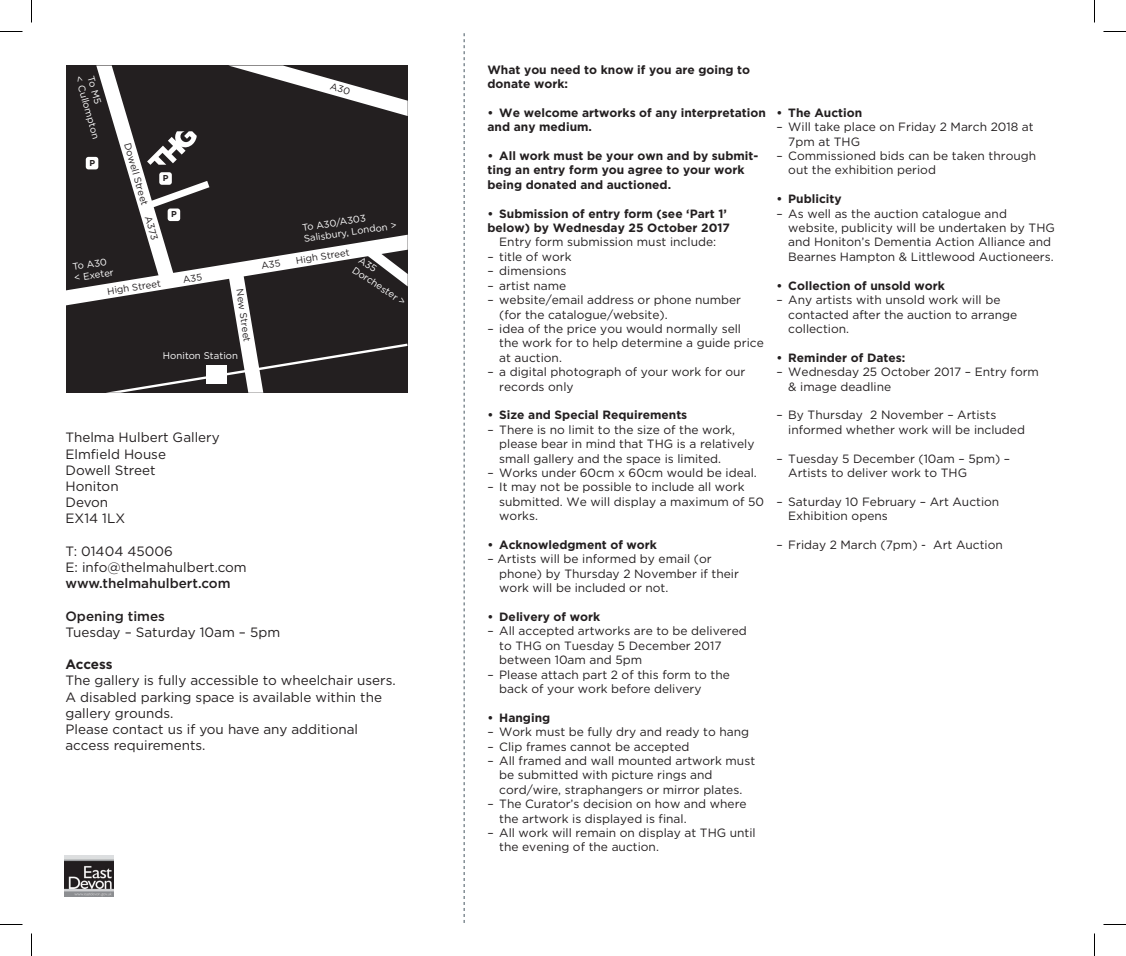
<style>
.page{position:relative;width:1126px;height:956px;background:#fff}
.page>*{position:absolute;margin:0;border:0;box-sizing:border-box;transform-origin:0 0}
.t1{font:13.5px/16.2px "Gotham";color:#231f20}
.t2{font:500 13.5px "Gotham";color:#231f20}
.t3{font:700 13.5px "Gotham";letter-spacing:-.015em;color:#231f20}
.t4{font:12px/14.4px "Gotham";color:#231f20}
.t5{font:700 12px/14.4px "Gotham";color:#231f20}
.t6{font:9.6px/11.6px "Gotham";color:#fff}
.t7{font:9.6px "Gotham";color:#231f20}
.t8{font:700 8.55px "Gotham";color:#231f20}
</style>
<div class="page">
<svg style="left:464px;top:33px;width:1px;height:890px"></svg>
<img style="left:64px;top:855px;width:49px;height:42px">
<svg style="left:0;top:31px;width:22px;height:1px"></svg>
<svg style="left:1103px;top:31px;width:23px;height:1px"></svg>
<svg style="left:0;top:924px;width:22px;height:1px"></svg>
<svg style="left:1103px;top:924px;width:23px;height:1px"></svg>
<svg style="left:31px;top:0;width:1px;height:23px"></svg>
<svg style="left:31px;top:933px;width:1px;height:23px"></svg>
<svg style="left:1094px;top:0;width:1px;height:23px"></svg>
<svg style="left:1094px;top:933px;width:1px;height:23px"></svg>
<svg style="left:66px;top:66px;width:342px;height:327px;background:#403c3d"></svg>
<p class="t6" style="left:96px;top:72px;width:66px;text-indent:3px;rotate:74deg">To M5<br>&lt; Cullompton</p>
<p class="t8" style="left:89px;top:158px;width:7px">P</p>
<p class="t7" style="left:133px;top:141px;width:102px;rotate:74deg">Dowell Street A373</p>
<p class="t8" style="left:163px;top:173px;width:7px">P</p>
<p class="t8" style="left:171px;top:209px;width:7px">P</p>
<p class="t6" style="left:72px;top:261px;width:36px;rotate:-8deg">To A30</p>
<p class="t6" style="left:74px;top:272px;width:41px;rotate:-8deg">&lt; Exeter</p>
<p class="t7" style="left:106px;top:285px;width:56px;rotate:-9deg">High Street</p>
<p class="t7" style="left:246px;top:288px;width:55px;rotate:82deg">New Street</p>
<p class="t6" style="left:163px;top:350px;width:77px;rotate:-1deg">Honiton Station</p>
<p class="t6" style="left:301px;top:221px;width:95px;rotate:-8deg">To A30/A303<br>Salisbury, London &gt;</p>
<p class="t7" style="left:295px;top:255px;width:56px;rotate:-9deg">High Street</p>
<p class="t6" style="left:363px;top:254px;width:63px;rotate:34deg">A35<br>Dorchester &gt;</p>
<p class="t1" style="left:66px;top:429px;width:156px">Thelma Hulbert Gallery<br>Elmfield House<br>Dowell Street<br>Honiton<br>Devon<br>EX14 1LX</p>
<p class="t1" style="left:66px;top:543px;width:183px">T: 01404 45006<br>E: info@thelmahulbert.com</p>
<p class="t2" style="left:66px;top:575px;width:167px">www.thelmahulbert.com</p>
<p class="t2" style="left:66px;top:607px;width:101px">Opening times</p>
<p class="t1" style="left:66px;top:624px;width:216px">Tuesday – Saturday 10am – 5pm</p>
<p class="t3" style="left:66px;top:657px;width:49px">Access</p>
<p class="t1" style="left:66px;top:672px;width:332px">The gallery is fully accessible to wheelchair users.<br>A disabled parking space is available within the gallery grounds.<br>Please contact us if you have any additional access requirements.</p>
<p class="t5" style="left:488px;top:62px;width:264px">What you need to know if you are going to donate work:</p>
<p class="t5" style="left:488px;top:105px;width:280px">• We welcome artworks of any interpretation and any medium.</p>
<p class="t5" style="left:488px;top:148px;width:272px">• All work must be your own and by submit&shy;ting an entry form you agree to your work being donated and auctioned.</p>
<p class="t5" style="left:488px;top:206px;width:244px">• Submission of entry form (see ‘Part 1’ below) by Wednesday 25 October 2017</p>
<p class="t4" style="left:499px;top:235px;width:218px">Entry form submission must include:</p>
<p class="t4" style="left:488px;top:249px;width:85px">– title of work</p>
<p class="t4" style="left:488px;top:264px;width:81px">– dimensions</p>
<p class="t4" style="left:488px;top:278px;width:80px">– artist name</p>
<p class="t4" style="left:499px;top:293px;width:243px;text-indent:-12px">– website/email address or phone number (for the catalogue/website).</p>
<p class="t4" style="left:499px;top:321px;width:266px;text-indent:-12px">– idea of the price you would normally sell<br>the work for to help determine a guide price at auction.</p>
<p class="t4" style="left:499px;top:365px;width:248px;text-indent:-12px">– a digital photograph of your work for our records only</p>
<p class="t5" style="left:488px;top:408px;width:201px">• Size and Special Requirements</p>
<p class="t4" style="left:499px;top:422px;width:257px;text-indent:-12px">– There is no limit to the size of the work, please bear in mind that THG is a relatively small gallery and the space is limited.</p>
<p class="t4" style="left:488px;top:465px;width:271px">– Works under 60cm x 60cm would be ideal.</p>
<p class="t4" style="left:499px;top:480px;width:266px;text-indent:-12px">– It may not be possible to include all work submitted. We will display a maximum of 50 works.</p>
<p class="t5" style="left:488px;top:537px;width:171px">• Acknowledgment of work</p>
<p class="t4" style="left:499px;top:552px;width:241px;text-indent:-12px">– Artists will be informed by email (or phone) by Thursday 2 November if their work will be included or not.</p>
<p class="t5" style="left:488px;top:609px;width:114px">• Delivery of work</p>
<p class="t4" style="left:499px;top:624px;width:249px;text-indent:-12px">– All accepted artworks are to be delivered to THG on Tuesday 5 December 2017 between 10am and 5pm</p>
<p class="t4" style="left:499px;top:667px;width:232px;text-indent:-12px">– Please attach part 2 of this form to the back of your work before delivery</p>
<p class="t5" style="left:488px;top:710px;width:64px">• Hanging</p>
<p class="t4" style="left:488px;top:725px;width:263px">– Work must be fully dry and ready to hang</p>
<p class="t4" style="left:488px;top:739px;width:203px">– Clip frames cannot be accepted</p>
<p class="t4" style="left:499px;top:753px;width:257px;text-indent:-12px">– All framed and wall mounted artwork must be submitted with picture rings and cord/wire, straphangers or mirror plates.</p>
<p class="t4" style="left:499px;top:797px;width:249px;text-indent:-12px">– The Curator’s decision on how and where the artwork is displayed is final.</p>
<p class="t4" style="left:499px;top:825px;width:258px;text-indent:-12px">– All work will remain on display at THG until the evening of the auction.</p>
<p class="t5" style="left:777px;top:105px;width:87px">• The Auction</p>
<p class="t4" style="left:788px;top:120px;width:247px;text-indent:-12px">– Will take place on Friday 2 March 2018 at<br>7pm at THG</p>
<p class="t4" style="left:788px;top:149px;width:249px;text-indent:-12px">– Commissioned bids can be taken through out the exhibition period</p>
<p class="t5" style="left:777px;top:192px;width:67px">• Publicity</p>
<p class="t4" style="left:788px;top:206px;width:268px;text-indent:-12px">– As well as the auction catalogue and website, publicity will be undertaken by THG and Honiton’s Dementia Action Alliance and Bearnes Hampton &amp; Littlewood Auctioneers.</p>
<p class="t5" style="left:777px;top:278px;width:170px">• Collection of unsold work</p>
<p class="t4" style="left:788px;top:293px;width:231px;text-indent:-12px">– Any artists with unsold work will be contacted after the auction to arrange collection.</p>
<p class="t5" style="left:777px;top:350px;width:130px">• Reminder of Dates:</p>
<p class="t4" style="left:788px;top:365px;width:252px;text-indent:-12px">– Wednesday 25 October 2017 – Entry form &amp; image deadline</p>
<p class="t4" style="left:788px;top:408px;width:238px;text-indent:-12px">– By Thursday 2 November – Artists informed whether work will be included</p>
<p class="t4" style="left:788px;top:451px;width:224px;text-indent:-12px">– Tuesday 5 December (10am – 5pm) –<br>Artists to deliver work to THG</p>
<p class="t4" style="left:788px;top:494px;width:213px;text-indent:-12px">– Saturday 10 February – Art Auction<br>Exhibition opens</p>
<p class="t4" style="left:777px;top:537px;width:228px">– Friday 2 March (7pm) - Art Auction</p>
</div>
